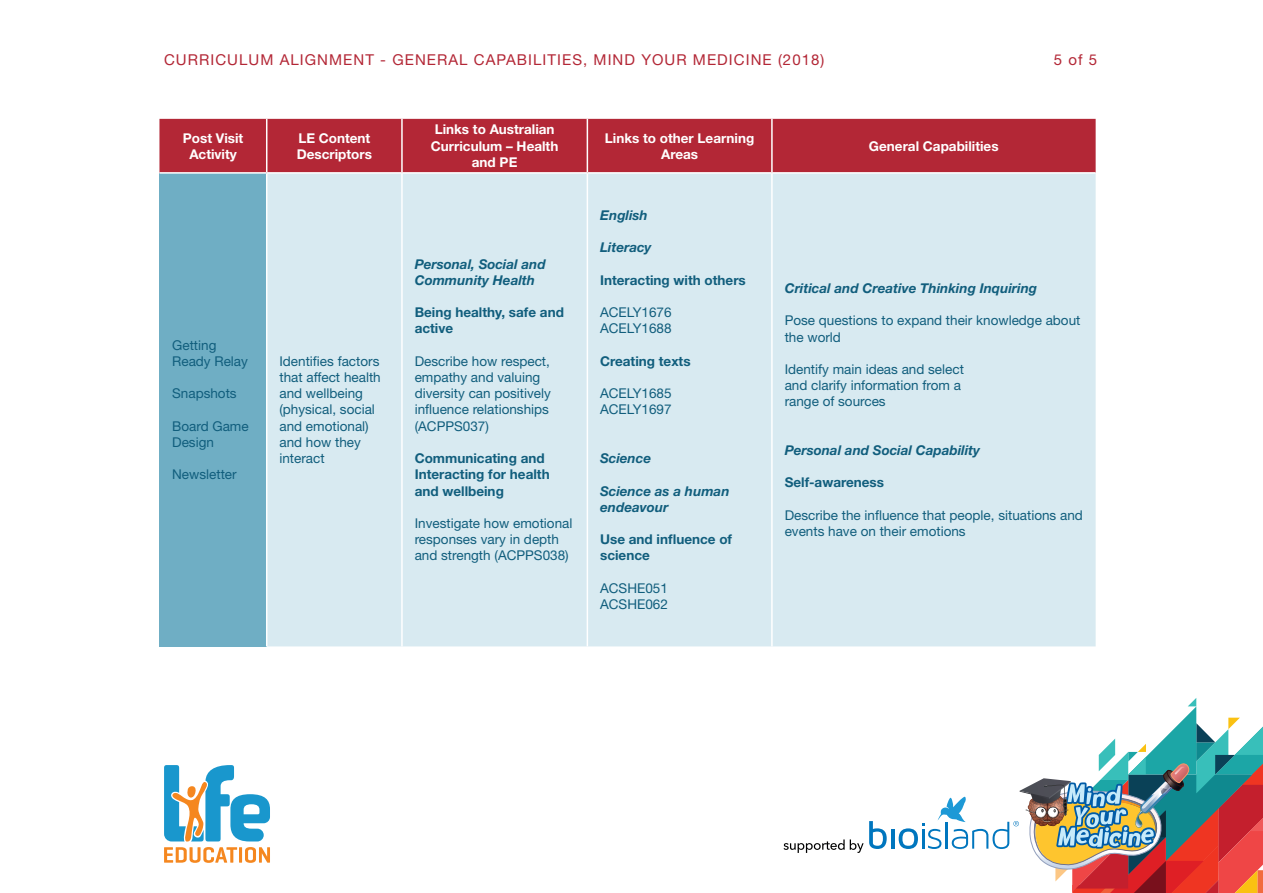
<style>
.page{position:relative;width:1263px;height:893px;background:#fff}
.page>*{position:absolute;margin:0;border:0;box-sizing:border-box;transform-origin:0 0}
.t1{font:15px "Helvetica Neue LT Std";letter-spacing:.07em;color:#b32736}
.t2{font:13.5px/16.2px "Helvetica Neue LT Std";color:#115e7d}
.t3{font:700 13.5px/16.2px "Helvetica Neue LT Std";color:#115e7d}
.t4{font:italic 700 13.5px/16.2px "Helvetica Neue LT Std";color:#115e7d}
.t5{font:700 13.5px/16.2px "Helvetica Neue LT Std";color:#fff;text-align:center}
</style>
<div class="page">
<svg style="left:164px;top:765px;width:106px;height:98px"></svg>
<div style="left:159px;top:119px;width:937px;height:53px;background:#b32736"></div>
<div style="left:159px;top:173px;width:108px;height:473px;background:#6faec4"></div>
<div style="left:267px;top:174px;width:829px;height:472px;background:#d8eaf1"></div>
<hr style="left:266px;top:119px;width:1px;height:53px;background:#fff">
<hr style="left:401px;top:119px;width:2px;height:53px;background:#fff">
<hr style="left:587px;top:119px;width:1px;height:53px;background:#fff">
<hr style="left:771px;top:119px;width:2px;height:53px;background:#fff">
<hr style="left:159px;top:172px;width:108px;height:2px;background:#fff">
<hr style="left:266px;top:174px;width:1px;height:472px;background:#fff">
<hr style="left:401px;top:174px;width:2px;height:472px;background:#fff">
<hr style="left:587px;top:174px;width:1px;height:472px;background:#fff">
<hr style="left:771px;top:174px;width:2px;height:472px;background:#fff">
<svg style="left:783px;top:821px;width:104px;height:32px"></svg>
<hr style="left:891px;top:829px;width:3px;height:20px;background:#0076be">
<svg style="left:899px;top:698px;width:364px;height:195px"></svg>
<p class="t1" style="left:164px;top:50px;width:662px">CURRICULUM ALIGNMENT - GENERAL CAPABILITIES, MIND YOUR MEDICINE (2018)</p>
<p class="t1" style="left:1054px;top:50px;width:45px">5 of 5</p>
<p class="t5" style="left:183px;top:129px;width:62px">Post Visit<br>Activity</p>
<p class="t5" style="left:297px;top:129px;width:77px;text-align:left">LE Content<br>Descriptors</p>
<p class="t5" style="left:431px;top:121px;width:129px">Links to Australian<br>Curriculum – Health and PE</p>
<p class="t5" style="left:605px;top:129px;width:151px">Links to other Learning<br>Areas</p>
<p class="t5" style="left:869px;top:137px;width:131px">General Capabilities</p>
<p class="t2" style="left:172px;top:337px;width:77px">Getting<br>Ready Relay</p>
<p class="t2" style="left:172px;top:385px;width:66px">Snapshots</p>
<p class="t2" style="left:172px;top:418px;width:78px">Board Game<br>Design</p>
<p class="t2" style="left:172px;top:466px;width:66px">Newsletter</p>
<p class="t2" style="left:279px;top:353px;width:103px">Identifies factors that affect health and wellbeing (physical, social and emotional) and how they interact</p>
<p class="t4" style="left:415px;top:255px;width:133px">Personal, Social and<br>Community Health</p>
<p class="t3" style="left:415px;top:304px;width:151px">Being healthy, safe and active</p>
<p class="t2" style="left:415px;top:353px;width:138px">Describe how respect, empathy and valuing diversity can positively influence relationships (ACPPS037)</p>
<p class="t3" style="left:415px;top:450px;width:136px">Communicating and<br>Interacting for health and wellbeing</p>
<p class="t2" style="left:415px;top:515px;width:159px">Investigate how emotional responses vary in depth and strength (ACPPS038)</p>
<p class="t4" style="left:600px;top:207px;width:49px">English</p>
<p class="t4" style="left:600px;top:239px;width:53px">Literacy</p>
<p class="t3" style="left:600px;top:272px;width:147px">Interacting with others</p>
<p class="t2" style="left:600px;top:304px;width:73px">ACELY1676<br>ACELY1688</p>
<p class="t3" style="left:600px;top:353px;width:92px">Creating texts</p>
<p class="t2" style="left:600px;top:385px;width:73px">ACELY1685<br>ACELY1697</p>
<p class="t4" style="left:600px;top:450px;width:53px">Science</p>
<p class="t4" style="left:600px;top:482px;width:131px">Science as a human endeavour</p>
<p class="t3" style="left:600px;top:531px;width:134px">Use and influence of science</p>
<p class="t2" style="left:600px;top:580px;width:69px">ACSHE051<br>ACSHE062</p>
<p class="t4" style="left:785px;top:280px;width:254px">Critical and Creative Thinking Inquiring</p>
<p class="t2" style="left:785px;top:312px;width:297px">Pose questions to expand their knowledge about the world</p>
<p class="t2" style="left:785px;top:361px;width:181px">Identify main ideas and select and clarify information from a range of sources</p>
<p class="t4" style="left:785px;top:442px;width:197px">Personal and Social Capability</p>
<p class="t3" style="left:785px;top:474px;width:101px">Self-awareness</p>
<p class="t2" style="left:785px;top:507px;width:300px">Describe the influence that people, situations and events have on their emotions</p>
</div>
